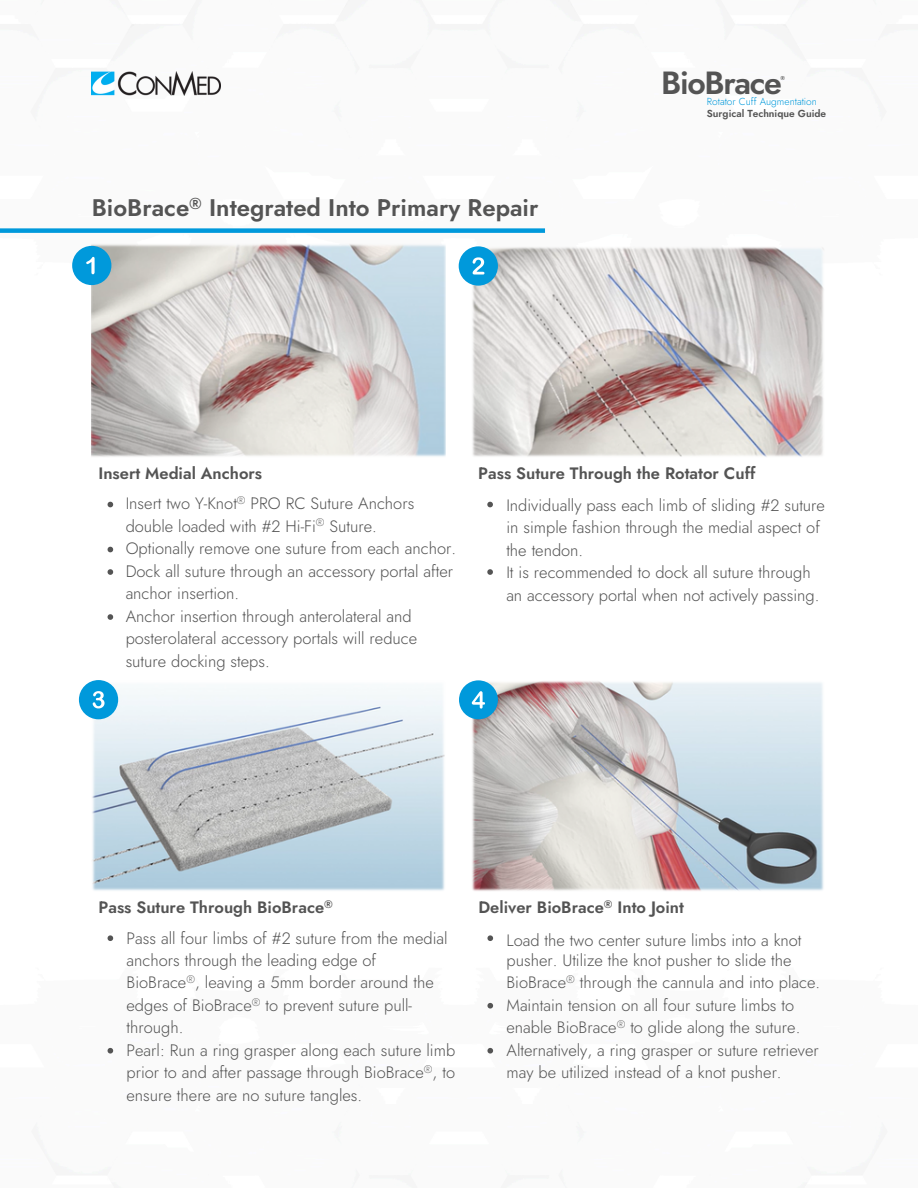
<style>
.page{position:relative;width:918px;height:1188px;background:#fff}
.page>*{position:absolute;margin:0;border:0;box-sizing:border-box;transform-origin:0 0}
.t1{font:600 32.1px "Jost";letter-spacing:-.045em;color:#545454}
.t2{font:600 24px "Jost";color:#545454}
.t3{font:300 16.5px/22.5px "Jost";color:#545454}
.t4{font:600 16.5px "Jost";color:#545454}
.t5{font:300 10.2px "Jost";color:#0099db}
.t6{font:600 10.2px "Jost";color:#545454}
.t7{font:600 5.7px "Jost";color:#545454}
</style>
<div class="page">
<div style="left:0;top:228px;width:545px;height:5px;background:#0099db"></div>
<img style="left:472px;top:247px;width:352px;height:210px">
<img style="left:472px;top:681px;width:352px;height:210px">
<img style="left:92px;top:680px;width:353px;height:211px">
<div style="left:459px;top:246px;width:39px;height:40px;background:#0099db;border-radius:50%"></div>
<svg style="left:473px;top:257px;width:11px;height:18px"></svg>
<div style="left:79px;top:680px;width:39px;height:39px;background:#0099db;border-radius:50%"></div>
<svg style="left:93px;top:691px;width:12px;height:17px"></svg>
<div style="left:459px;top:680px;width:39px;height:39px;background:#0099db;border-radius:50%"></div>
<svg style="left:472px;top:691px;width:13px;height:18px"></svg>
<img style="left:92px;top:243px;width:353px;height:214px">
<div style="left:72px;top:246px;width:39px;height:39px;background:#0099db;border-radius:50%"></div>
<svg style="left:86px;top:257px;width:9px;height:17px"></svg>
<svg style="left:108px;top:502px;width:5px;height:5px"></svg>
<svg style="left:108px;top:547px;width:5px;height:5px"></svg>
<svg style="left:108px;top:569px;width:5px;height:6px"></svg>
<svg style="left:108px;top:614px;width:5px;height:6px"></svg>
<svg style="left:487px;top:502px;width:6px;height:5px"></svg>
<svg style="left:487px;top:569px;width:6px;height:6px"></svg>
<svg style="left:108px;top:935px;width:5px;height:6px"></svg>
<svg style="left:108px;top:1048px;width:5px;height:6px"></svg>
<svg style="left:487px;top:935px;width:6px;height:6px"></svg>
<svg style="left:487px;top:1003px;width:6px;height:6px"></svg>
<svg style="left:487px;top:1048px;width:6px;height:6px"></svg>
<img style="left:92px;top:71px;width:128px;height:24px">
<h1 class="t1" style="left:661px;top:60px;width:122px">BioBrace</h1>
<p class="t7" style="left:781px;top:74px;width:6px">®</p>
<p class="t2" style="left:92px;top:190px;width:448px">BioBrace<sup>®</sup> Integrated Into Primary Repair</p>
<p class="t5" style="left:707px;top:95px;width:112px">Rotator Cuff Augmentation</p>
<p class="t6" style="left:707px;top:106px;width:121px">Surgical Technique Guide</p>
<p class="t4" style="left:99px;top:462px;width:165px">Insert Medial Anchors</p>
<p class="t3" style="left:126px;top:492px;width:332px">Insert two Y-Knot<sup>®</sup> PRO RC Suture Anchors double loaded with #2 Hi-Fi<sup>®</sup> Suture.<br>Optionally remove one suture from each anchor.<br>Dock all suture through an accessory portal after anchor insertion.<br>Anchor insertion through anterolateral and posterolateral accessory portals will reduce suture docking steps.</p>
<p class="t4" style="left:478px;top:462px;width:279px">Pass Suture Through the Rotator Cuff</p>
<p class="t3" style="left:506px;top:494px;width:320px">Individually pass each limb of sliding #2 suture in simple fashion through the medial aspect of the tendon.</p>
<h2 class="t3" style="left:506px;top:561px;width:315px">It is recommended to dock all suture through an accessory portal when not actively passing.</h2>
<p class="t4" style="left:99px;top:895px;width:236px">Pass Suture Through BioBrace<sup>®</sup></p>
<p class="t3" style="left:127px;top:927px;width:323px">Pass all four limbs of #2 suture from the medial</p>
<p class="t3" style="left:127px;top:949px;width:330px">anchors through the leading edge of<br>BioBrace<sup>®</sup>, leaving a 5mm border around the edges of BioBrace<sup>®</sup> to prevent suture pull&shy;through.<br>Pearl: Run a ring grasper along each suture limb prior to and after passage through BioBrace<sup>®</sup>, to ensure there are no suture tangles.</p>
<p class="t4" style="left:478px;top:895px;width:207px">Deliver BioBrace<sup>®</sup> Into Joint</p>
<p class="t3" style="left:507px;top:929px;width:297px">Load the two center suture limbs into a knot</p>
<p class="t3" style="left:507px;top:949px;width:315px">pusher. Utilize the knot pusher to slide the BioBrace<sup>®</sup> through the cannula and into place.<br>Maintain tension on all four suture limbs to enable BioBrace<sup>®</sup> to glide along the suture.<br>Alternatively, a ring grasper or suture retriever may be utilized instead of a knot pusher.</p>
</div>
